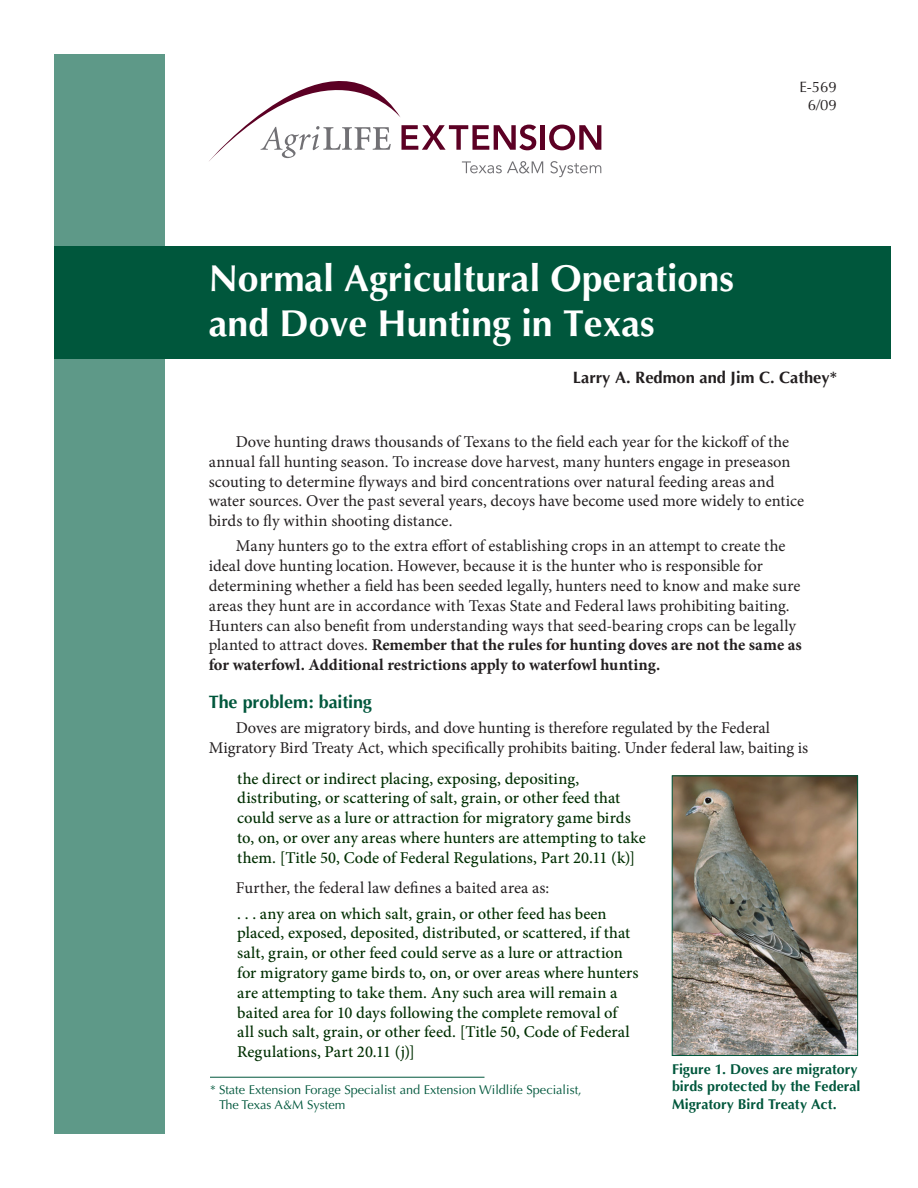
<style>
.page{position:relative;width:918px;height:1188px;background:#fff}
.page>*{position:absolute;margin:0;border:0;box-sizing:border-box;transform-origin:0 0}
.t1{font:700 37.5px "Optima";color:#fff}
.heading1{font:700 18px "Optima";letter-spacing:-.005em;color:#00573c}
.body_text{font:16.5px/19.8px "Minion Pro";color:#231f20}
.body_section_indent{font:500 16.5px/19.8px "Minion Pro";color:#002f02}
.body_text-2{font:700 16.5px "Optima";color:#231f20}
.t2{font:15px "Optima";color:#231f20}
.t3{font:700 14.25px/17.1px "Optima";letter-spacing:.005em;color:#00573c}
.body_text-3{font:12.75px/15.3px "Optima";color:#00573c}
.s1{font-weight:700}
</style>
<div class="page">
<hr style="left:541px;top:125px;width:4px;height:25px;background:#5c0024">
<svg style="left:549px;top:124px;width:52px;height:26px"></svg>
<svg style="left:550px;top:161px;width:51px;height:16px"></svg>
<svg style="left:209px;top:81px;width:334px;height:92px"></svg>
<hr style="left:210px;top:1077px;width:274px;height:1px;background:#00573c">
<div style="left:54px;top:54px;width:111px;height:1080px;background:#5e9988"></div>
<div style="left:54px;top:246px;width:837px;height:112px;background:#00573c"></div>
<img style="left:674px;top:778px;width:182px;height:276px">
<div style="left:672px;top:776px;width:186px;height:280px;border:1px solid #00573c"></div>
<p class="t1" style="left:209px;top:257px;width:527px">Normal Agricultural Operations</p>
<p class="t1" style="left:209px;top:302px;width:448px">and Dove Hunting in Texas</p>
<p class="t2" style="left:799px;top:78px;width:39px">E-569</p>
<p class="t2" style="left:808px;top:96px;width:31px">6/09</p>
<p class="body_text-2" style="left:573px;top:367px;width:266px">Larry A. Redmon and Jim C. Cathey*</p>
<p class="body_text" style="left:209px;top:432px;width:597px;text-indent:27px">Dove hunting draws thousands of Texans to the field each year for the kickoff of the annual fall hunting season. To increase dove harvest, many hunters engage in preseason scouting to determine flyways and bird concentrations over natural feeding areas and water sources. Over the past several years, decoys have become used more widely to entice birds to fly within shooting distance.</p>
<p class="body_text" style="left:209px;top:536px;width:595px;text-indent:27px">Many hunters go to the extra effort of establishing crops in an attempt to create the ideal dove hunting location. However, because it is the hunter who is responsible for determining whether a field has been seeded legally, hunters need to know and make sure areas they hunt are in accordance with Texas State and Federal laws prohibiting baiting.<br>Hunters can also benefit from understanding ways that seed-bearing crops can be legally planted to attract doves. <span class="s1">Remember that the rules for hunting doves are not the same as for waterfowl. Additional restrictions apply to waterfowl hunting.</span></p>
<p class="heading1" style="left:209px;top:691px;width:165px">The problem: baiting</p>
<p class="body_text" style="left:209px;top:718px;width:601px;text-indent:27px">Doves are migratory birds, and dove hunting is therefore regulated by the Federal<br>Migratory Bird Treaty Act, which specifically prohibits baiting. Under federal law, baiting is</p>
<p class="body_section_indent" style="left:237px;top:768px;width:410px">the direct or indirect placing, exposing, depositing, distributing, or scattering of salt, grain, or other feed that could serve as a lure or attraction for migratory game birds to, on, or over any areas where hunters are attempting to take them. [Title 50, Code of Federal Regulations, Part 20.11 (k)]</p>
<p class="body_text" style="left:236px;top:878px;width:315px">Further, the federal law defines a baited area as:</p>
<p class="body_section_indent" style="left:237px;top:903px;width:403px">. . . any area on which salt, grain, or other feed has been placed, exposed, deposited, distributed, or scattered, if that salt, grain, or other feed could serve as a lure or attraction for migratory game birds to, on, or over areas where hunters are attempting to take them. Any such area will remain a baited area for 10 days following the complete removal of<br>all such salt, grain, or other feed. [Title 50, Code of Federal Regulations, Part 20.11 (j)]</p>
<p class="body_text-3" style="left:219px;top:1082px;width:364px;text-indent:-9px">* State Extension Forage Specialist and Extension Wildlife Specialist,<br>The Texas A&amp;M System</p>
<p class="t3" style="left:672px;top:1061px;width:190px">Figure 1. Doves are migratory birds protected by the Federal<br>Migratory Bird Treaty Act.</p>
</div>
